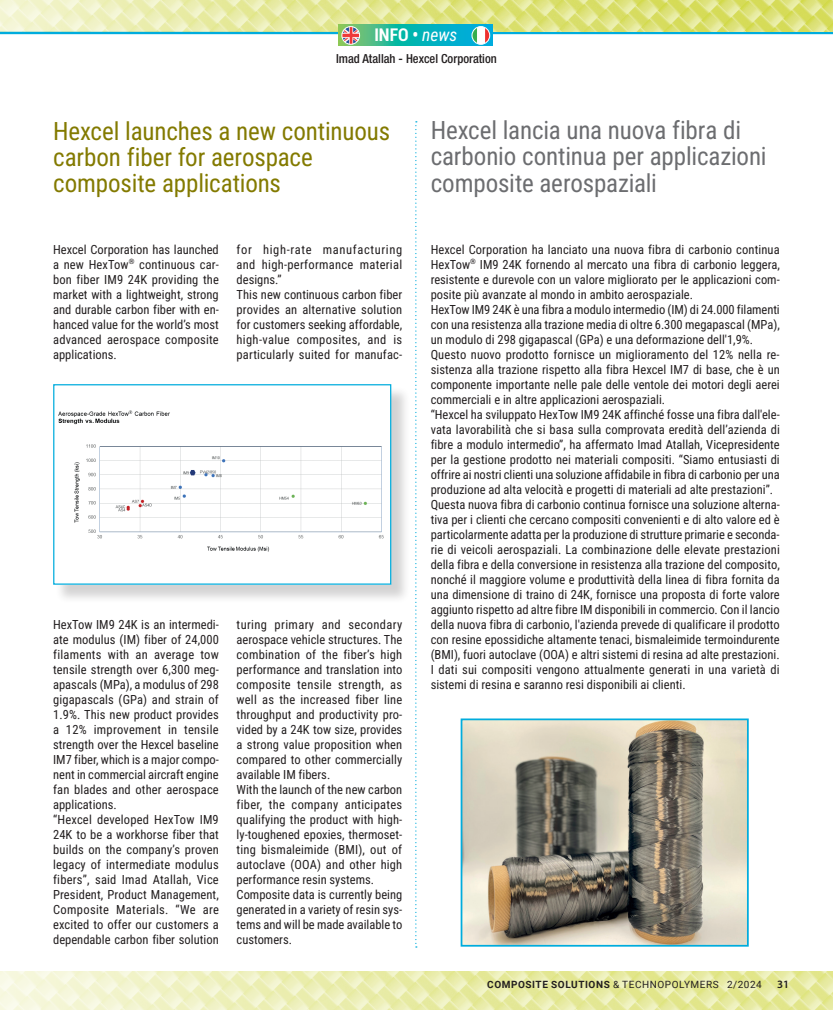
<style>
.page{position:relative;width:833px;height:1010px;background:#fff}
.page>*{position:absolute;margin:0;border:0;box-sizing:border-box;transform-origin:0 0}
.t1{font:25px/26.2px "Roboto Condensed";letter-spacing:-.005em;color:#6c6d70}
.t2{font:25px/26.2px "Roboto Condensed";letter-spacing:-.005em;color:#837a00}
.t3{font:700 condensed 17.5px "Roboto";color:#fff}
.t4{font:12.5px/15px "Roboto Condensed";color:#231f20}
.t5{font:500 condensed 12.5px "Helvetica Neue";color:#231f20}
.t6{font:600 11.25px "Myriad Pro";color:#231f20}
.t7{font:10px "Roboto";letter-spacing:.055em;color:#231f20}
.s1{font-family:"Roboto Condensed";font-weight:400;font-style:italic;font-stretch:normal}
.s2{font-weight:700}
</style>
<div class="page">
<img style="left:0;top:971px;width:833px;height:39px">
<hr style="left:0;top:32px;width:833px;height:2px;background:#00acdd">
<img style="left:0;top:0;width:833px;height:32px">
<svg style="left:415px;top:121px;width:2px;height:826px"></svg>
<div style="left:55px;top:386px;width:355px;height:218px;background:#231f20;opacity:.2"></div>
<div style="left:54px;top:385px;width:337px;height:199px;background:#fff"></div>
<img style="left:58px;top:410px;width:326px;height:142px">
<div style="left:53px;top:384px;width:338px;height:201px;border:1px solid #00acdd"></div>
<img style="left:463px;top:721px;width:282px;height:223px">
<div style="left:460px;top:718px;width:288px;height:229px;border:2px solid #00acdd"></div>
<svg style="left:339px;top:25px;width:154px;height:21px"></svg>
<img style="left:342px;top:27px;width:17px;height:17px;border-radius:9px">
<div style="left:342px;top:26px;width:18px;height:18px;border:1px solid #fff;border-radius:50%"></div>
<img style="left:472px;top:27px;width:18px;height:17px;border-radius:9px">
<div style="left:472px;top:26px;width:18px;height:18px;border:1px solid #fff;border-radius:50%"></div>
<h2 class="t3" style="left:374px;top:23px;width:84px">INFO • <span class="s1">news</span></h2>
<p class="t5" style="left:336px;top:51px;width:162px">Imad Atallah - Hexcel Corporation</p>
<h1 class="t2" style="left:53px;top:117px;width:338px">Hexcel launches a new continuous carbon fiber for aerospace composite applications</h1>
<p class="t4" style="left:53px;top:241px;width:167px;text-align:justify">Hexcel Corporation has launched a new HexTow<sup>®</sup> continuous car&shy;bon fiber IM9 24K providing the market with a lightweight, strong and durable carbon fiber with en&shy;hanced value for the world’s most advanced aerospace composite applications.</p>
<p class="t4" style="left:237px;top:241px;width:167px">for high-rate manufacturing and high-performance material designs.”<br>This new continuous carbon fiber provides an alternative solution for customers seeking affordable, high-value composites, and is particularly suited for manufac-</p>
<p class="t4" style="left:53px;top:616px;width:167px">HexTow IM9 24K is an intermedi&shy;ate modulus (IM) fiber of 24,000 filaments with an average tow tensile strength over 6,300 meg&shy;apascals (MPa), a modulus of 298 gigapascals (GPa) and strain of<br>1.9%. This new product provides a 12% improvement in tensile strength over the Hexcel baseline<br>IM7 fiber, which is a major compo&shy;nent in commercial aircraft engine fan blades and other aerospace applications.<br>“Hexcel developed HexTow IM9<br>24K to be a workhorse fiber that builds on the company’s proven legacy of intermediate modulus fibers”, said Imad Atallah, Vice<br>President, Product Management,<br>Composite Materials. “We are excited to offer our customers a dependable carbon fiber solution</p>
<p class="t4" style="left:237px;top:616px;width:167px">turing primary and secondary aerospace vehicle structures. The combination of the fiber’s high performance and translation into composite tensile strength, as well as the increased fiber line throughput and productivity pro&shy;vided by a 24K tow size, provides a strong value proposition when compared to other commercially available IM fibers.<br>With the launch of the new carbon fiber, the company anticipates qualifying the product with high&shy;ly-toughened epoxies, thermoset&shy;ting bismaleimide (BMI), out of autoclave (OOA) and other high performance resin systems.<br>Composite data is currently being generated in a variety of resin sys&shy;tems and will be made available to customers.</p>
<h1 class="t1" style="left:431px;top:116px;width:337px">Hexcel lancia una nuova fibra di carbonio continua per applicazioni composite aerospaziali</h1>
<p class="t4" style="left:431px;top:241px;width:351px">Hexcel Corporation ha lanciato una nuova fibra di carbonio continua HexTow<sup>®</sup> IM9 24K fornendo al mercato una fibra di carbonio leggera, resistente e durevole con un valore migliorato per le applicazioni com&shy;posite più avanzate al mondo in ambito aerospaziale.<br>HexTow IM9 24K è una fibra a modulo intermedio (IM) di 24.000 filamenti con una resistenza alla trazione media di oltre 6.300 megapascal (MPa), un modulo di 298 gigapascal (GPa) e una deformazione dell'1,9%.<br>Questo nuovo prodotto fornisce un miglioramento del 12% nella re&shy;sistenza alla trazione rispetto alla fibra Hexcel IM7 di base, che è un componente importante nelle pale delle ventole dei motori degli aerei commerciali e in altre applicazioni aerospaziali.<br>“Hexcel ha sviluppato HexTow IM9 24K affinché fosse una fibra dall'ele&shy;vata lavorabilità che si basa sulla comprovata eredità dell’azienda di fibre a modulo intermedio”, ha affermato Imad Atallah, Vicepresidente per la gestione prodotto nei materiali compositi. “Siamo entusiasti di offrire ai nostri clienti una soluzione affidabile in fibra di carbonio per una produzione ad alta velocità e progetti di materiali ad alte prestazioni”.<br>Questa nuova fibra di carbonio continua fornisce una soluzione alterna&shy;tiva per i clienti che cercano compositi convenienti e di alto valore ed è particolarmente adatta per la produzione di strutture primarie e seconda&shy;rie di veicoli aerospaziali. La combinazione delle elevate prestazioni della fibra e della conversione in resistenza alla trazione del composito, nonché il maggiore volume e produttività della linea di fibra fornita da una dimensione di traino di 24K, fornisce una proposta di forte valore aggiunto rispetto ad altre fibre IM disponibili in commercio. Con il lancio della nuova fibra di carbonio, l'azienda prevede di qualificare il prodotto con resine epossidiche altamente tenaci, bismaleimide termoindurente (BMI), fuori autoclave (OOA) e altri sistemi di resina ad alte prestazioni.<br>I dati sui compositi vengono attualmente generati in una varietà di sistemi di resina e saranno resi disponibili ai clienti.</p>
<p class="t7" style="left:487px;top:977px;width:276px"><span class="s2">COMPOSITE SOLUTIONS</span> &amp; TECHNOPOLYMERS 2/2024</p>
<p class="t6" style="left:777px;top:977px;width:14px">31</p>
</div>
